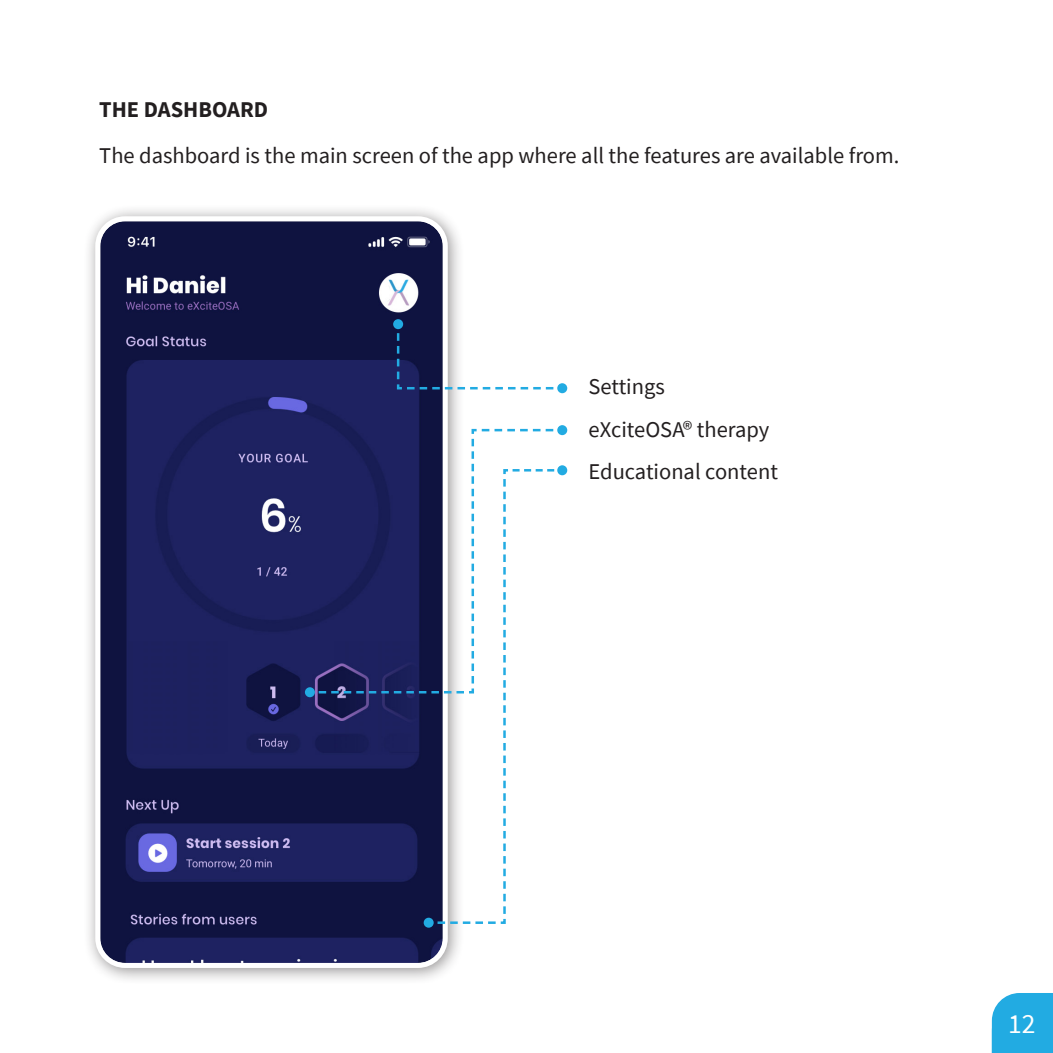
<style>
.page{position:relative;width:1053px;height:1053px;background:#fff}
.page>*{position:absolute;margin:0;border:0;box-sizing:border-box;transform-origin:0 0}
.t1{font:27.5px "Source Sans Pro";color:#fff}
.t2{font:22.5px "Source Sans Pro";color:#231f20}
.Heading_2{font:700 22.5px "Source Sans Pro";color:#231f20}
</style>
<div class="page">
<div style="left:991px;top:993px;width:61px;height:59px;background:#22abe2"></div>
<div style="left:83px;top:204px;width:382px;height:781px;background:#231f20;opacity:.5"></div>
<img style="left:100px;top:221px;width:343px;height:741px">
<div style="left:95px;top:216px;width:353px;height:751px;border:5px solid #fff;border-radius:27px"></div>
<svg style="left:395px;top:321px;width:159px;height:69px"></svg>
<div style="left:393px;top:319px;width:10px;height:10px;background:#22abe2;border-radius:50%"></div>
<div style="left:557px;top:383px;width:10px;height:10px;background:#22abe2;border-radius:50%"></div>
<svg style="left:307px;top:427px;width:256px;height:267px;background:#383d71"></svg>
<div style="left:305px;top:687px;width:10px;height:10px;background:#22abe2;border-radius:50%"></div>
<div style="left:557px;top:425px;width:10px;height:10px;background:#22abe2;border-radius:50%"></div>
<svg style="left:426px;top:468px;width:138px;height:457px"></svg>
<svg style="left:423px;top:917px;width:10px;height:10px"></svg>
<div style="left:557px;top:465px;width:10px;height:10px;background:#22abe2;border-radius:50%"></div>
<p class="Heading_2" style="left:99px;top:95px;width:170px">THE DASHBOARD</p>
<p class="t2" style="left:99px;top:141px;width:801px">The dashboard is the main screen of the app where all the features are available from.</p>
<p class="t2" style="left:588px;top:372px;width:78px">Settings</p>
<p class="t2" style="left:588px;top:414px;width:182px">eXciteOSA® therapy</p>
<p class="t2" style="left:588px;top:457px;width:191px">Educational content</p>
<p class="t1" style="left:1008px;top:1006px;width:29px">12</p>
</div>
